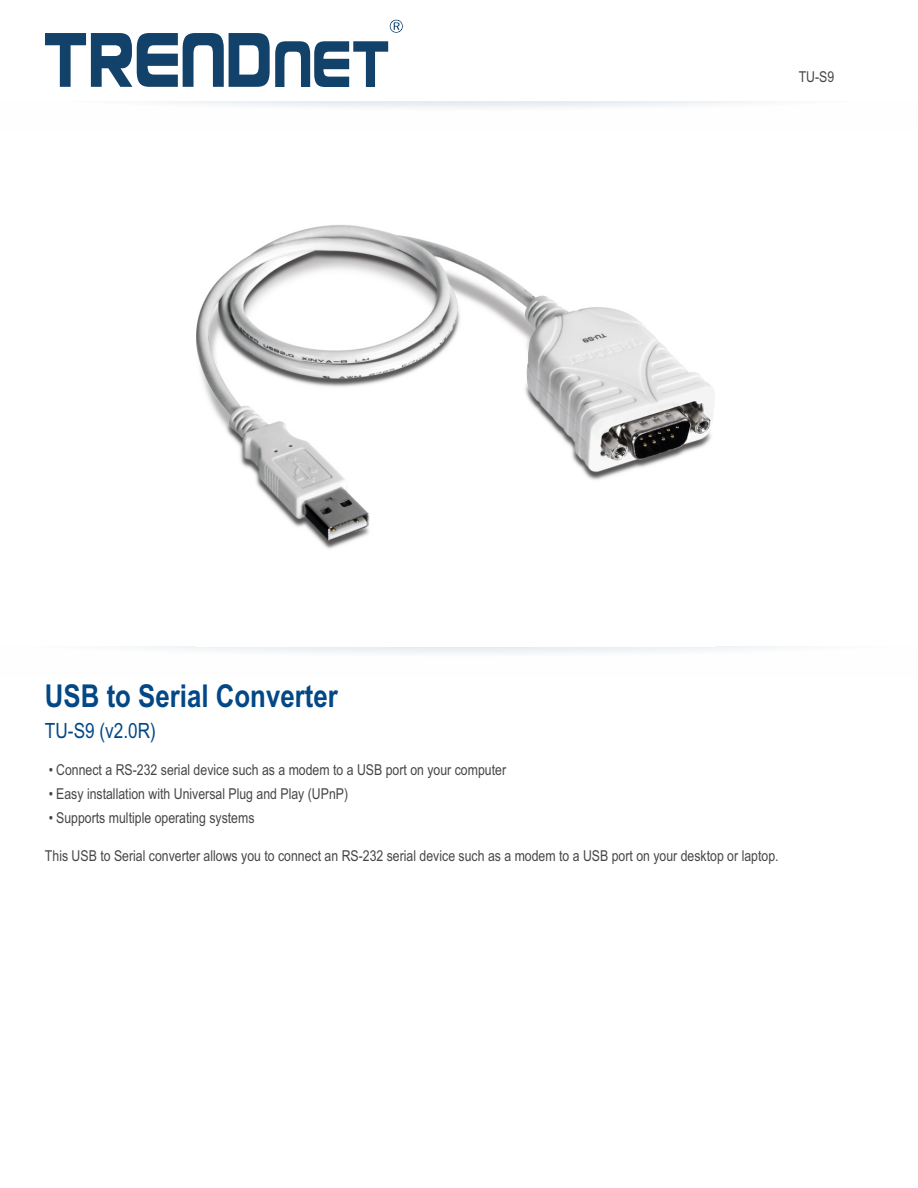
<style>
.page{position:relative;width:918px;height:1188px;background:#fff}
.page>*{position:absolute;margin:0;border:0;box-sizing:border-box;transform-origin:0 0}
.t1{font:700 31.5px "Arial Narrow";color:#034886}
.t2{font:21px "Arial Narrow";color:#034886}
.t3{font:15px "Arial Narrow";color:#464646}
</style>
<div class="page">
<img style="left:197px;top:225px;width:517px;height:324px">
<svg style="left:45px;top:20px;width:358px;height:67px"></svg>
<svg style="left:158px;top:101px;width:606px;height:7px"></svg>
<p class="t3" style="left:799px;top:71px;width:37px">TU-S9</p>
<h1 class="t1" style="left:45px;top:684px;width:294px">USB to Serial Converter</h1>
<h2 class="t2" style="left:45px;top:722px;width:112px">TU-S9 (v2.0R)</h2>
<p class="t3" style="left:49px;top:764px;width:459px">• Connect a RS-232 serial device such as a modem to a USB port on your computer</p>
<p class="t3" style="left:49px;top:788px;width:301px">• Easy installation with Universal Plug and Play (UPnP)</p>
<p class="t3" style="left:49px;top:812px;width:207px">• Supports multiple operating systems</p>
<p class="t3" style="left:45px;top:850px;width:735px">This USB to Serial converter allows you to connect an RS-232 serial device such as a modem to a USB port on your desktop or laptop.</p>
</div>
